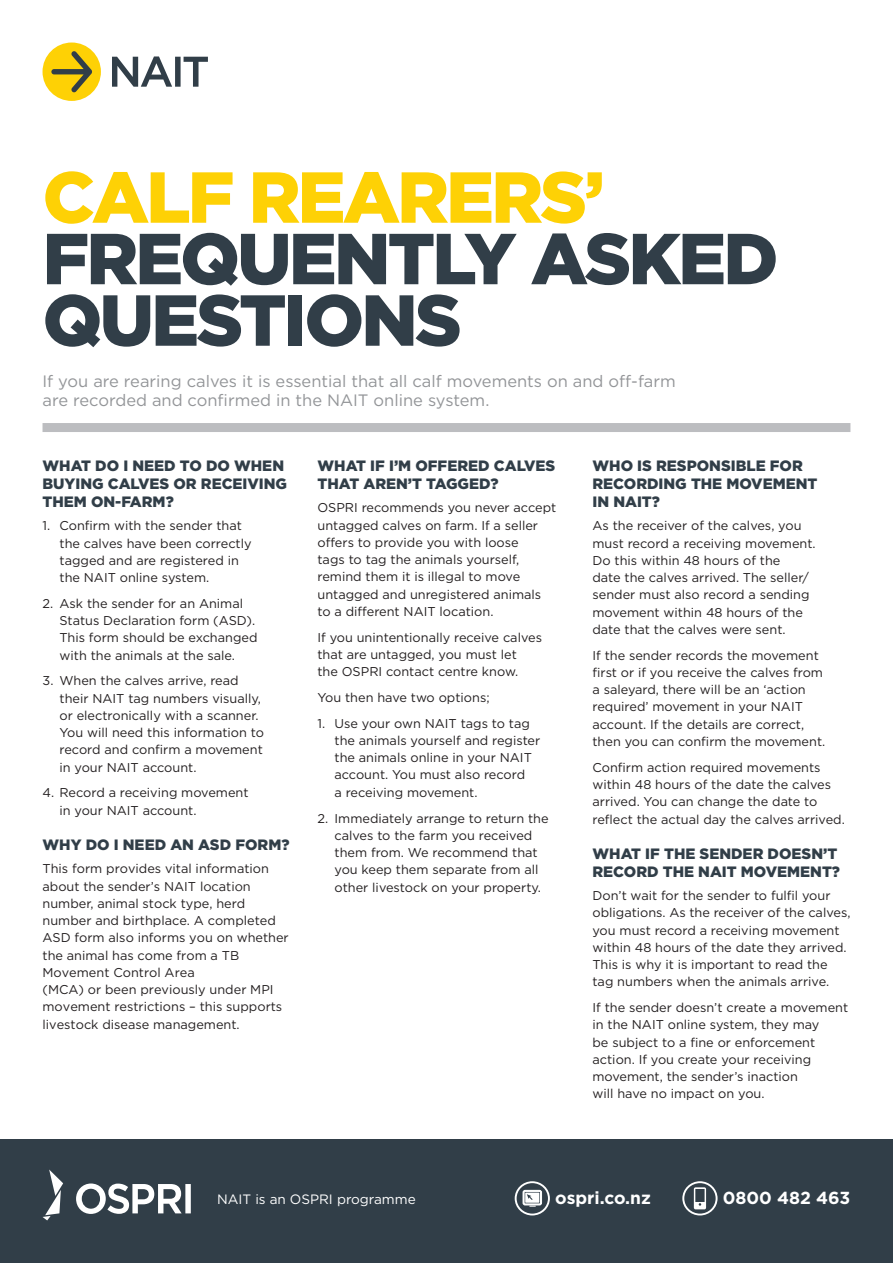
<style>
.page{position:relative;width:893px;height:1263px;background:#fff}
.page>*{position:absolute;margin:0;border:0;box-sizing:border-box;transform-origin:0 0}
.Heading{font:900 72px/61.5px "Gotham";letter-spacing:-.04em;color:#313e48}
.t1{font:700 17.4px "Gotham";color:#fff}
.Intro{font:16.5px/19.5px "Gotham";color:#939598}
.Subheading_2{font:900 15px/18px "Gotham";color:#313e48}
.Body{font:900 15px "Gotham";color:#313e48}
.t2{font:13.5px "Gotham";color:#fff}
.Body-2{font:12.75px/17.2px "Gotham";color:#231f20}
.s1{color:#fed105}
</style>
<div class="page">
<div style="left:0;top:1140px;width:893px;height:123px;background:#313e48"></div>
<svg style="left:515px;top:1181px;width:35px;height:34px"></svg>
<svg style="left:682px;top:1181px;width:36px;height:34px"></svg>
<svg style="left:43px;top:1169px;width:148px;height:51px"></svg>
<div style="left:43px;top:43px;width:58px;height:58px;background:#fed105;border-radius:50%"></div>
<svg style="left:51px;top:51px;width:41px;height:41px"></svg>
<svg style="left:112px;top:56px;width:96px;height:31px"></svg>
<div style="left:43px;top:423px;width:807px;height:9px;background:#bcbdc0"></div>
<p class="Heading" style="left:43px;top:166px;width:737px"><span class="s1">CALF REARERS’<br></span>FREQUENTLY ASKED<br>QUESTIONS</p>
<p class="Intro" style="left:43px;top:371px;width:635px">If you are rearing calves it is essential that all calf movements on and off-farm are recorded and confirmed in the NAIT online system.</p>
<p class="Subheading_2" style="left:43px;top:456px;width:246px">WHAT DO I NEED TO DO WHEN<br>BUYING CALVES OR RECEIVING<br>THEM ON-FARM?</p>
<p class="Body-2" style="left:60px;top:517px;width:194px;text-indent:-17px">1. Confirm with the sender that the calves have been correctly tagged and are registered in the NAIT online system.</p>
<p class="Body-2" style="left:60px;top:594px;width:200px;text-indent:-17px">2. Ask the sender for an Animal<br>Status Declaration form (ASD).<br>This form should be exchanged with the animals at the sale.</p>
<p class="Body-2" style="left:60px;top:672px;width:206px;text-indent:-17px">3. When the calves arrive, read their NAIT tag numbers visually, or electronically with a scanner.<br>You will need this information to record and confirm a movement in your NAIT account.</p>
<p class="Body-2" style="left:60px;top:784px;width:191px;text-indent:-17px">4. Record a receiving movement in your NAIT account.</p>
<p class="Body" style="left:43px;top:834px;width:248px">WHY DO I NEED AN ASD FORM?</p>
<p class="Body-2" style="left:43px;top:860px;width:248px">This form provides vital information about the sender’s NAIT location number, animal stock type, herd number and birthplace. A completed<br>ASD form also informs you on whether the animal has come from a TB<br>Movement Control Area<br>(MCA) or been previously under MPI movement restrictions – this supports livestock disease management.</p>
<p class="Subheading_2" style="left:317px;top:456px;width:239px">WHAT IF I’M OFFERED CALVES<br>THAT AREN’T TAGGED?</p>
<p class="Body-2" style="left:317px;top:499px;width:240px">OSPRI recommends you never accept untagged calves on farm. If a seller offers to provide you with loose<br>tags to tag the animals yourself, remind them it is illegal to move untagged and unregistered animals to a different NAIT location.</p>
<p class="Body-2" style="left:317px;top:628px;width:226px">If you unintentionally receive calves that are untagged, you must let<br>the OSPRI contact centre know.</p>
<p class="Body-2" style="left:317px;top:688px;width:174px">You then have two options;</p>
<p class="Body-2" style="left:334px;top:714px;width:207px;text-indent:-17px">1. Use your own NAIT tags to tag the animals yourself and register the animals online in your NAIT account. You must also record<br>a receiving movement.</p>
<p class="Body-2" style="left:334px;top:809px;width:216px;text-indent:-17px">2. Immediately arrange to return the calves to the farm you received them from. We recommend that you keep them separate from all other livestock on your property.</p>
<p class="Subheading_2" style="left:592px;top:456px;width:226px">WHO IS RESPONSIBLE FOR<br>RECORDING THE MOVEMENT<br>IN NAIT?</p>
<p class="Body-2" style="left:592px;top:517px;width:225px">As the receiver of the calves, you must record a receiving movement.<br>Do this within 48 hours of the<br>date the calves arrived. The seller/ sender must also record a sending movement within 48 hours of the date that the calves were sent.</p>
<p class="Body-2" style="left:592px;top:646px;width:234px">If the sender records the movement first or if you receive the calves from a saleyard, there will be an ‘action required’ movement in your NAIT account. If the details are correct, then you can confirm the movement.</p>
<p class="Body-2" style="left:592px;top:758px;width:254px">Confirm action required movements within 48 hours of the date the calves arrived. You can change the date to reflect the actual day the calves arrived.</p>
<p class="Subheading_2" style="left:592px;top:844px;width:249px">WHAT IF THE SENDER DOESN’T<br>RECORD THE NAIT MOVEMENT?</p>
<p class="Body-2" style="left:592px;top:887px;width:259px">Don’t wait for the sender to fulfil your obligations. As the receiver of the calves, you must record a receiving movement within 48 hours of the date they arrived.<br>This is why it is important to read the tag numbers when the animals arrive.</p>
<p class="Body-2" style="left:592px;top:999px;width:257px">If the sender doesn’t create a movement in the NAIT online system, they may<br>be subject to a fine or enforcement action. If you create your receiving movement, the sender’s inaction<br>will have no impact on you.</p>
<p class="t2" style="left:217px;top:1191px;width:200px">NAIT is an OSPRI programme</p>
<h2 class="t1" style="left:555px;top:1187px;width:97px">ospri.co.nz</h2>
<h2 class="t1" style="left:723px;top:1187px;width:129px">0800 482 463</h2>
</div>
